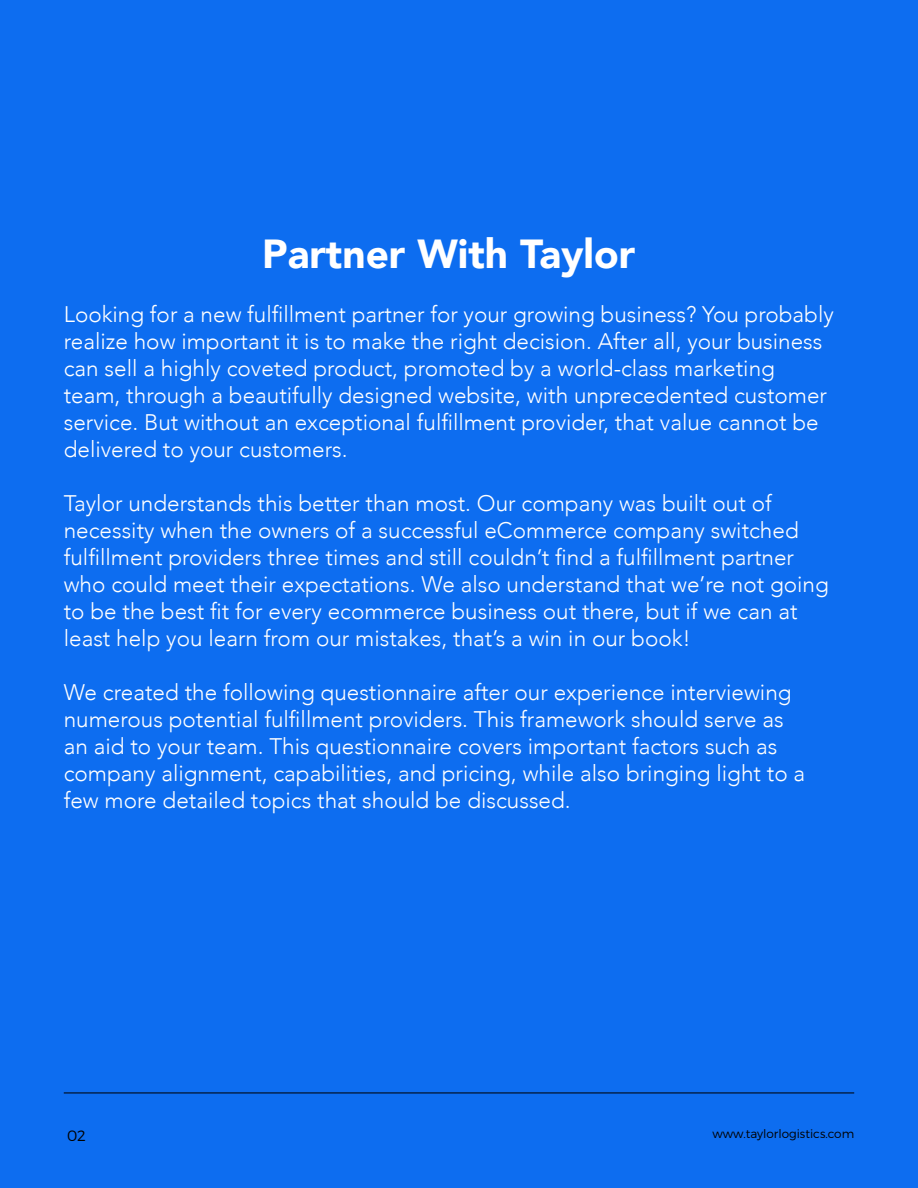
<style>
.page{position:relative;width:918px;height:1188px;background:#0d6df0}
.page>*{position:absolute;margin:0;border:0;box-sizing:border-box;transform-origin:0 0}
.t1{font:900 40.5px "Avenir";color:#fff}
.t2{font:300 22.5px/27px "Avenir";color:#fff}
.t3{font:300 15px "Montserrat";color:#000}
.t4{font:300 12px "Montserrat";color:#000}
</style>
<div class="page">
<hr style="left:64px;top:1093px;width:790px;height:1px;background:#000">
<h1 class="t1" style="left:262px;top:219px;width:375px">Partner With Taylor</h1>
<p class="t2" style="left:64px;top:301px;width:772px">Looking for a new fulfillment partner for your growing business? You probably realize how important it is to make the right decision. After all, your business can sell a highly coveted product, promoted by a world-class marketing team, through a beautifully designed website, with unprecedented customer service. But without an exceptional fulfillment provider, that value cannot be delivered to your customers.</p>
<p class="t2" style="left:64px;top:490px;width:767px">Taylor understands this better than most. Our company was built out of necessity when the owners of a successful eCommerce company switched fulfillment providers three times and still couldn’t find a fulfillment partner who could meet their expectations. We also understand that we’re not going to be the best fit for every ecommerce business out there, but if we can at least help you learn from our mistakes, that’s a win in our book!</p>
<p class="t2" style="left:64px;top:679px;width:743px">We created the following questionnaire after our experience interviewing numerous potential fulfillment providers. This framework should serve as an aid to your team. This questionnaire covers important factors such as company alignment, capabilities, and pricing, while also bringing light to a few more detailed topics that should be discussed.</p>
<p class="t3" style="left:67px;top:1127px;width:20px">02</p>
<p class="t4" style="left:712px;top:1126px;width:143px">www.taylorlogistics.com</p>
</div>
